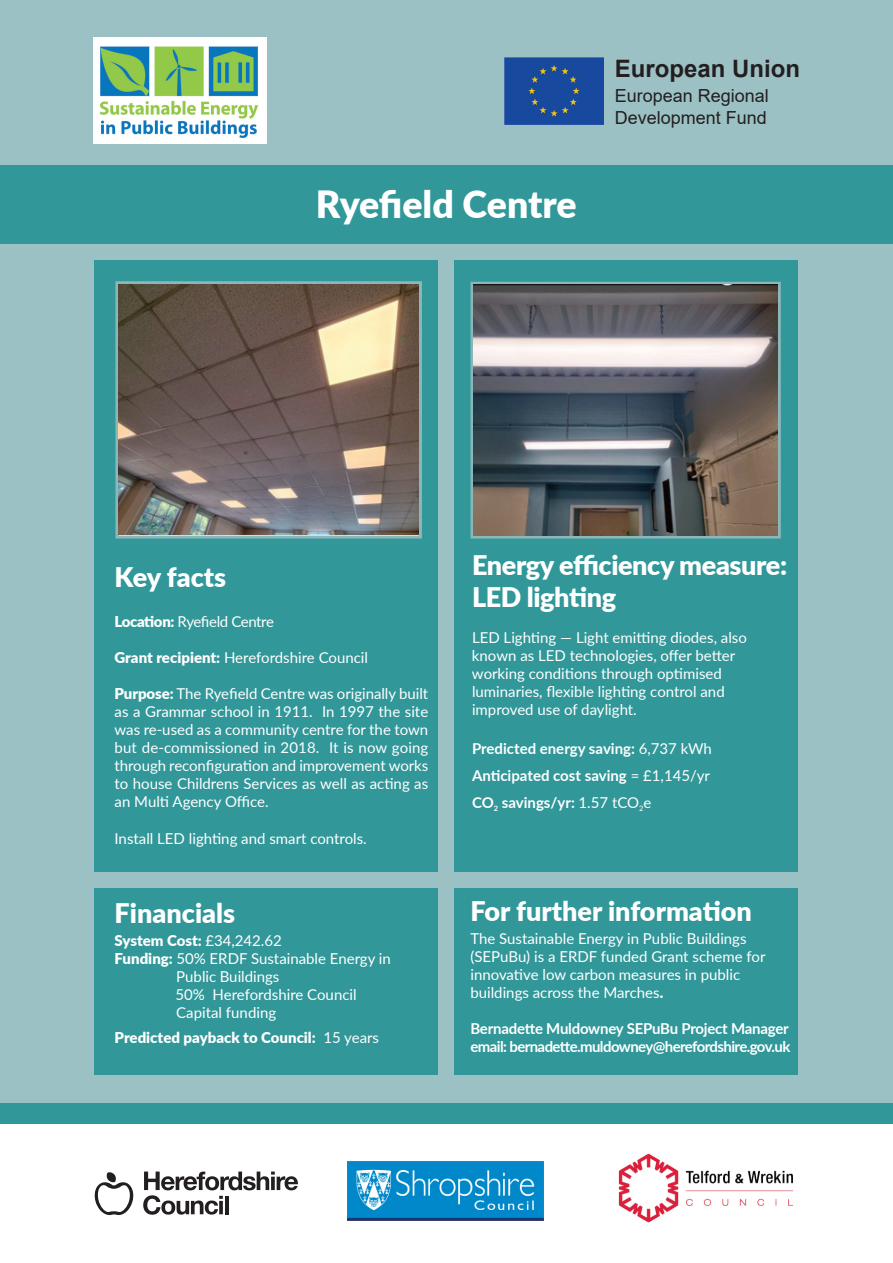
<style>
.page{position:relative;width:893px;height:1263px;background:#fff}
.page>*{position:absolute;margin:0;border:0;box-sizing:border-box;transform-origin:0 0}
.t1{font:900 37.5px "Lato";letter-spacing:-.005em;color:#fff}
.t2{font:900 27px "Lato";letter-spacing:-.01em;color:#fff}
.t3{font:700 24px "Arial";color:#231f20}
.t4{font:18px "Arial";color:#231f20}
.t5{font:15px/18px "Lato";color:#fff}
.t6{font:700 15px "Lato";letter-spacing:-.015em;color:#fff}
.t7{font:900 15px "Lato";color:#fff}
.t8{font:700 15px "Lato";letter-spacing:-.04em;color:#fff}
.t9{font:15px "Lato";letter-spacing:-.03em;color:#fff}
.s1{font-weight:900}
.s2{font-weight:400}
</style>
<div class="page">
<div style="left:0;top:0;width:893px;height:1124px;background:#9bc1c4"></div>
<div style="left:0;top:165px;width:893px;height:77px;background:#319799"></div>
<img style="left:93px;top:37px;width:174px;height:106px">
<div style="left:504px;top:58px;width:100px;height:66px;background:#174a9e"></div>
<div style="left:0;top:1103px;width:893px;height:21px;background:#319799"></div>
<div style="left:0;top:167px;width:893px;height:76px;background:#319799"></div>
<div style="left:95px;top:261px;width:703px;height:814px;background:#319799"></div>
<div style="left:115px;top:281px;width:307px;height:258px;border:3px solid #89b7ba"></div>
<div style="left:471px;top:282px;width:310px;height:257px;border:3px solid #89b7ba"></div>
<div style="left:438px;top:250px;width:16px;height:832px;background:#9bc1c4"></div>
<div style="left:0;top:872px;width:893px;height:16px;background:#9bc1c4"></div>
<img style="left:118px;top:284px;width:301px;height:251px">
<img style="left:474px;top:285px;width:304px;height:251px">
<svg style="left:143px;top:1171px;width:155px;height:44px"></svg>
<hr style="left:225px;top:1196px;width:3px;height:18px;background:#231f20">
<svg style="left:95px;top:1172px;width:39px;height:43px"></svg>
<img style="left:347px;top:1162px;width:196px;height:58px">
<img style="left:619px;top:1154px;width:174px;height:69px">
<h1 class="t1" style="left:337px;top:179px;width:221px">Darby House</h1>
<p class="t1" style="left:316px;top:181px;width:263px">Ryefield Centre</p>
<p class="t3" style="left:615px;top:55px;width:187px">European Union</p>
<p class="t4" style="left:615px;top:86px;width:156px">European Regional</p>
<p class="t4" style="left:615px;top:108px;width:154px">Development Fund</p>
<p class="t2" style="left:115px;top:560px;width:113px">Key facts</p>
<p class="t9" style="left:115px;top:613px;width:161px"><span class="s1">Location:</span> Ryefield Centre</p>
<p class="t5" style="left:115px;top:649px;width:255px"><span class="s1">Grant recipient:</span> Herefordshire Council</p>
<p class="t5" style="left:115px;top:685px;width:315px;text-align:justify"><span class="s1">Purpose:</span> The Ryefield Centre was originally built as a Grammar school in 1911. In 1997 the site was re-used as a community centre for the town but de-commissioned in 2018. It is now going through reconfiguration and improvement works to house Childrens Services as well as acting as an Multi Agency Office.</p>
<p class="t5" style="left:115px;top:829px;width:254px">Install LED lighting and smart controls.</p>
<p class="t2" style="left:115px;top:896px;width:122px">Financials</p>
<p class="t7" style="left:115px;top:931px;width:169px">System Cost: <span class="s2">£34,242.62</span></p>
<p class="t5" style="left:176px;top:949px;width:216px;text-indent:-62px"><span class="s1">Funding:</span> 50% ERDF Sustainable Energy in<br>Public Buildings</p>
<p class="t5" style="left:176px;top:985px;width:183px">50% Herefordshire Council</p>
<p class="t5" style="left:176px;top:1003px;width:101px">Capital funding</p>
<p class="t7" style="left:115px;top:1028px;width:266px">Predicted payback to Council: <span class="s2">15 years</span></p>
<p class="t2" style="left:472px;top:548px;width:317px">Energy efficiency measure:</p>
<p class="t2" style="left:472px;top:581px;width:146px">LED lighting</p>
<p class="t5" style="left:472px;top:628px;width:276px">LED Lighting — Light emitting diodes, also known as LED technologies, offer better working conditions through optimised luminaries, flexible lighting control and improved use of daylight.</p>
<p class="t6" style="left:472px;top:739px;width:241px">Predicted energy saving: <span class="s2">6,737 kWh</span></p>
<p class="t6" style="left:472px;top:766px;width:240px">Anticipated cost saving <span class="s2">= £1,145/yr</span></p>
<p class="t6" style="left:472px;top:793px;width:181px">CO<sub>2</sub> savings/yr: <span class="s2">1.57 tCO</span><sub>2</sub><span class="s2">e</span></p>
<p class="t2" style="left:470px;top:895px;width:283px">For further information</p>
<p class="t5" style="left:470px;top:929px;width:297px">The Sustainable Energy in Public Buildings (SEPuBu) is a ERDF funded Grant scheme for innovative low carbon measures in public buildings across the Marches<span class="s1">.</span></p>
<p class="t6" style="left:470px;top:1019px;width:320px">Bernadette Muldowney SEPuBu Project Manager</p>
<p class="t8" style="left:470px;top:1037px;width:321px">email: bernadette.muldowney@herefordshire.gov.uk</p>
</div>
